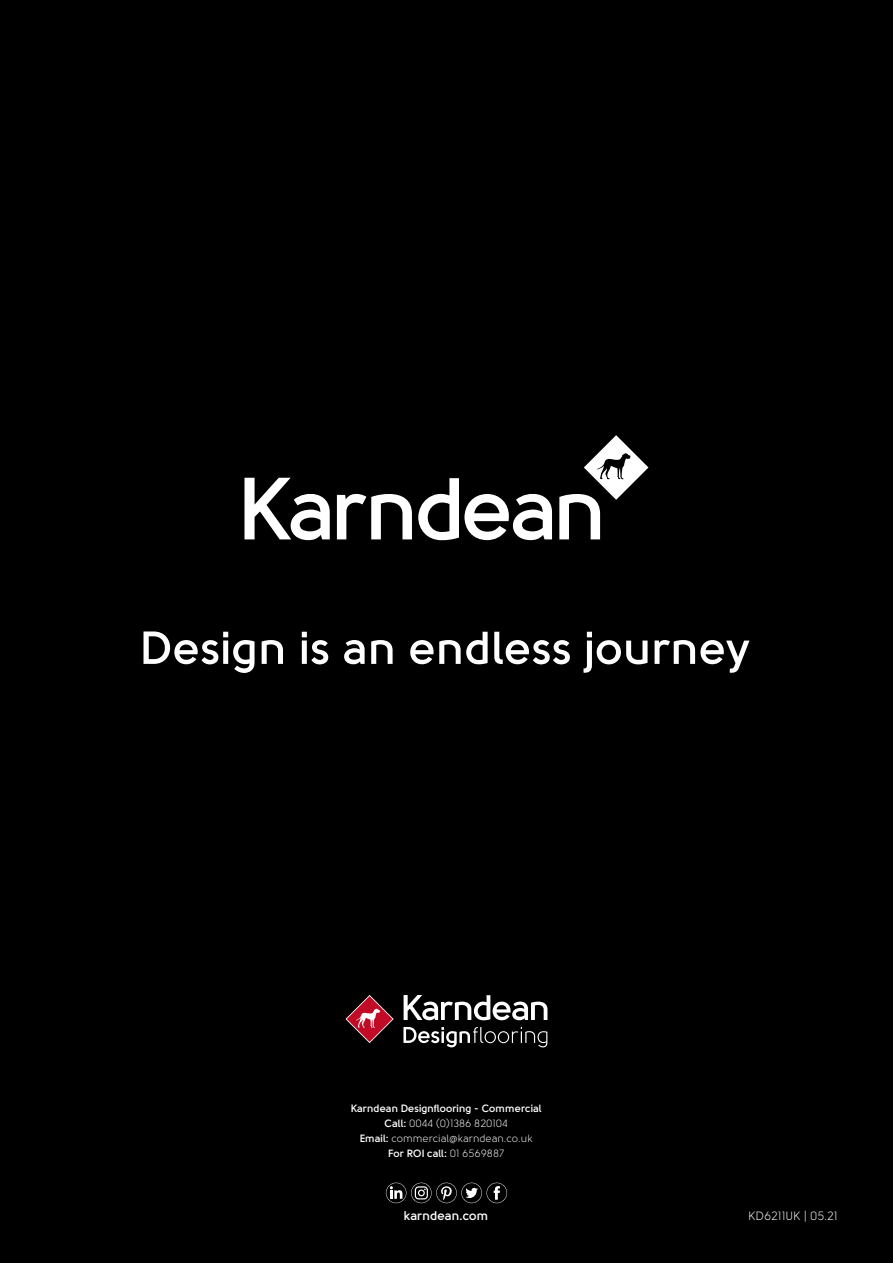
<style>
.page{position:relative;width:893px;height:1263px;background:#000}
.page>*{position:absolute;margin:0;border:0;box-sizing:border-box;transform-origin:0 0}
.t1{font:700 12.6px "Solomon";color:#fff}
.t2{font:12px "Solomon";color:#fff}
.t3{font:700 10.5px/15px "Solomon";color:#fff;text-align:center}
.s1{font-weight:400}
</style>
<div class="page">
<svg style="left:244px;top:478px;width:86px;height:62px"></svg>
<svg style="left:337px;top:494px;width:75px;height:45px"></svg>
<svg style="left:418px;top:478px;width:134px;height:62px"></svg>
<svg style="left:559px;top:435px;width:89px;height:104px"></svg>
<svg style="left:144px;top:631px;width:111px;height:42px"></svg>
<svg style="left:262px;top:640px;width:21px;height:24px"></svg>
<svg style="left:302px;top:632px;width:26px;height:32px"></svg>
<svg style="left:344px;top:640px;width:21px;height:24px"></svg>
<svg style="left:371px;top:640px;width:22px;height:24px"></svg>
<svg style="left:410px;top:632px;width:78px;height:32px"></svg>
<svg style="left:494px;top:632px;width:76px;height:32px"></svg>
<svg style="left:583px;top:632px;width:65px;height:41px"></svg>
<svg style="left:655px;top:640px;width:94px;height:33px"></svg>
<svg style="left:404px;top:995px;width:143px;height:25px"></svg>
<svg style="left:345px;top:995px;width:49px;height:48px"></svg>
<svg style="left:403px;top:1027px;width:144px;height:20px"></svg>
<svg style="left:386px;top:1183px;width:121px;height:20px"></svg>
<p class="t3" style="left:351px;top:1100px;width:192px">Karndean Designflooring - Commercial<br>Call: <span class="s1">0044 (0)1386 820104<br></span>Email: <span class="s1">commercial@karndean.co.uk<br></span>For ROI call: <span class="s1">01 6569887</span></p>
<p class="t1" style="left:404px;top:1208px;width:86px">karndean.com</p>
<p class="t2" style="left:748px;top:1210px;width:91px">KD6211UK | 05.21</p>
</div>
